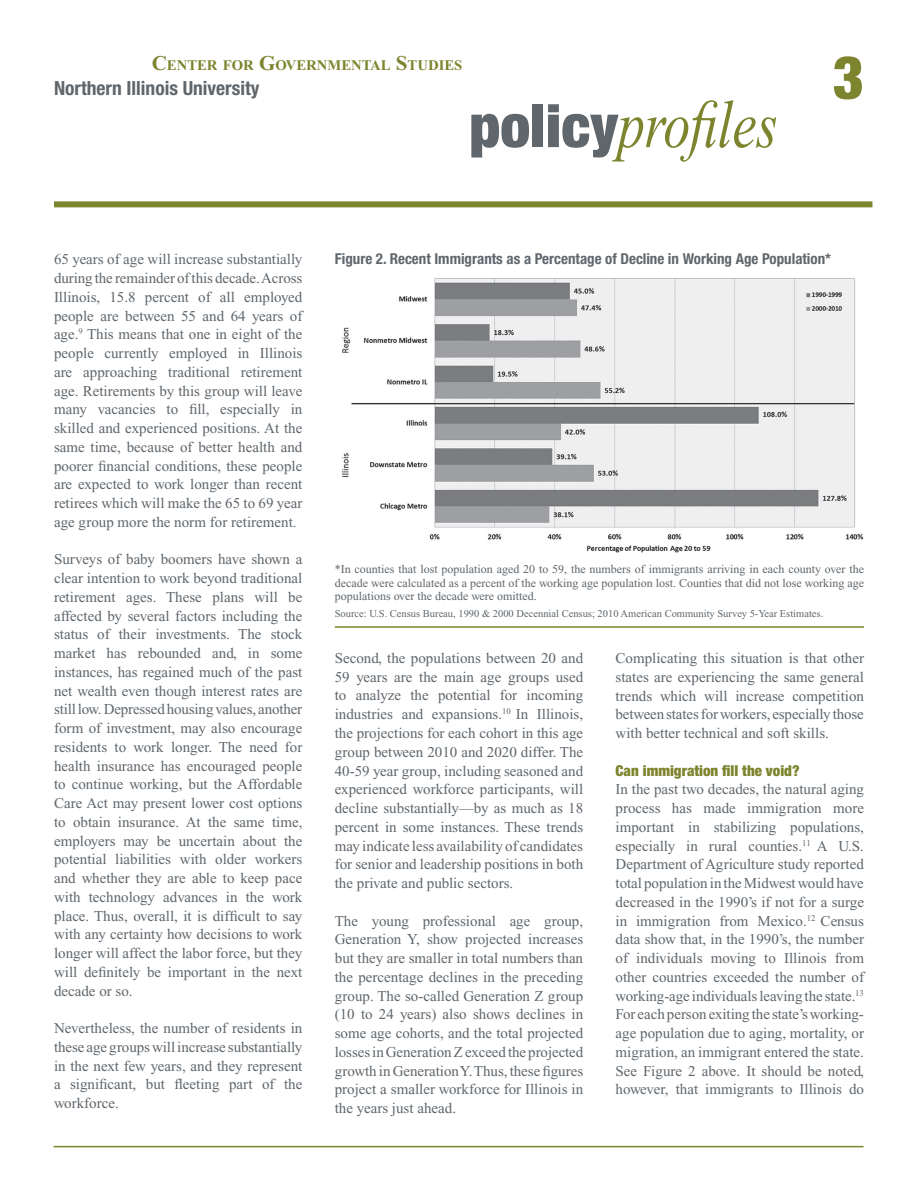
<style>
.page{position:relative;width:918px;height:1188px;background:#fff}
.page>*{position:absolute;margin:0;border:0;box-sizing:border-box;transform-origin:0 0}
.t1{font:italic 67.5px "Times New Roman";color:#7d842e;scale:.8 1}
.t2{font:900 condensed 60px "Helvetica Neue";color:#7d842e}
.t3{font:700 condensed 19.5px "Helvetica Neue";color:#5f666c}
.t4{font:15px/18.8px "Times New Roman";color:#5f666c;text-align:justify}
.t5{font:700 condensed 15px "Helvetica Neue";color:#5f666c}
.t6{font:900 condensed 15px "Helvetica Neue";color:#7d842e}
.t7{font:700 14.7px "Times New Roman";color:#7d842e}
.t8{font:12px/13.5px "Times New Roman";color:#5f666c;text-align:justify}
.t9{font:10.5px "Times New Roman";color:#5f666c}
.s1{font-size:21px}
.s2{font-family:"Helvetica Neue";font-weight:900;font-style:normal;font-stretch:condensed;font-size:60px;color:#5f666c}
</style>
<div class="page">
<div style="left:54px;top:201px;width:818px;height:6px;background:#7d842e"></div>
<img style="left:342px;top:278px;width:522px;height:275px">
<hr style="left:335px;top:626px;width:529px;height:2px;background:#7d842e">
<hr style="left:54px;top:1146px;width:810px;height:1px;background:#7d842e">
<p class="t7" style="left:152px;top:57px;width:311px"><span class="s1">C</span>ENTER FOR <span class="s1">G</span>OVERNMENTAL <span class="s1">S</span>TUDIES</p>
<h2 class="t2" style="left:833px;top:28px;width:33px">3</h2>
<h3 class="t3" style="left:54px;top:76px;width:207px">Northern Illinois University</h3>
<h1 class="t1" style="left:469px;top:89px;width:387px"><span class="s2">policy</span>profiles</h1>
<p class="t4" style="left:54px;top:250px;width:250px">65 years of age will increase substantially during the remainder of this decade. Across Illinois, 15.8 percent of all employed people are between 55 and 64 years of age.<sup>9</sup> This means that one in eight of the people currently employed in Illinois are approaching traditional retirement age. Retirements by this group will leave many vacancies to fill, especially in skilled and experienced positions. At the same time, because of better health and poorer financial conditions, these people are expected to work longer than recent retirees which will make the 65 to 69 year age group more the norm for retirement.</p>
<p class="t4" style="left:54px;top:550px;width:250px">Surveys of baby boomers have shown a clear intention to work beyond traditional retirement ages. These plans will be affected by several factors including the status of their investments. The stock market has rebounded and, in some instances, has regained much of the past net wealth even though interest rates are still low. Depressed housing values, another form of investment, may also encourage residents to work longer. The need for health insurance has encouraged people to continue working, but the Affordable Care Act may present lower cost options to obtain insurance. At the same time, employers may be uncertain about the potential liabilities with older workers and whether they are able to keep pace with technology advances in the work place. Thus, overall, it is difficult to say with any certainty how decisions to work longer will affect the labor force, but they will definitely be important in the next decade or so.</p>
<p class="t4" style="left:54px;top:1019px;width:250px">Nevertheless, the number of residents in these age groups will increase substantially in the next few years, and they represent a significant, but fleeting part of the workforce.</p>
<p class="t5" style="left:335px;top:250px;width:498px">Figure 2. Recent Immigrants as a Percentage of Decline in Working Age Population*</p>
<p class="t8" style="left:335px;top:562px;width:531px">*In counties that lost population aged 20 to 59, the numbers of immigrants arriving in each county over the decade were calculated as a percent of the working age population lost. Counties that did not lose working age populations over the decade were omitted.</p>
<p class="t9" style="left:335px;top:607px;width:490px">Source: U.S. Census Bureau, 1990 &amp; 2000 Decennial Census; 2010 American Community Survey 5-Year Estimates.</p>
<p class="t4" style="left:335px;top:649px;width:250px">Second, the populations between 20 and 59 years are the main age groups used to analyze the potential for incoming industries and expansions.<sup>10</sup> In Illinois, the projections for each cohort in this age group between 2010 and 2020 differ. The 40-59 year group, including seasoned and experienced workforce participants, will decline substantially—by as much as 18 percent in some instances. These trends may indicate less availability of candidates for senior and leadership positions in both the private and public sectors.</p>
<p class="t4" style="left:335px;top:911px;width:250px">The young professional age group, Generation Y, show projected increases but they are smaller in total numbers than the percentage declines in the preceding group. The so-called Generation Z group (10 to 24 years) also shows declines in some age cohorts, and the total projected losses in Generation Z exceed the projected growth in Generation Y. Thus, these figures project a smaller workforce for Illinois in the years just ahead.</p>
<p class="t4" style="left:616px;top:649px;width:250px">Complicating this situation is that other states are experiencing the same general trends which will increase competition between states for workers, especially those with better technical and soft skills.</p>
<p class="t6" style="left:616px;top:761px;width:185px">Can immigration fill the void?</p>
<p class="t4" style="left:616px;top:780px;width:250px">In the past two decades, the natural aging process has made immigration more important in stabilizing populations, especially in rural counties.<sup>11</sup> A U.S.<br>Department of Agriculture study reported total population in the Midwest would have decreased in the 1990’s if not for a surge in immigration from Mexico.<sup>12</sup> Census data show that, in the 1990’s, the number of individuals moving to Illinois from other countries exceeded the number of working-age individuals leaving the state.<sup>13<br></sup>For each person exiting the state’s working&shy;age population due to aging, mortality, or migration, an immigrant entered the state.<br>See Figure 2 above. It should be noted, however, that immigrants to Illinois do</p>
</div>
